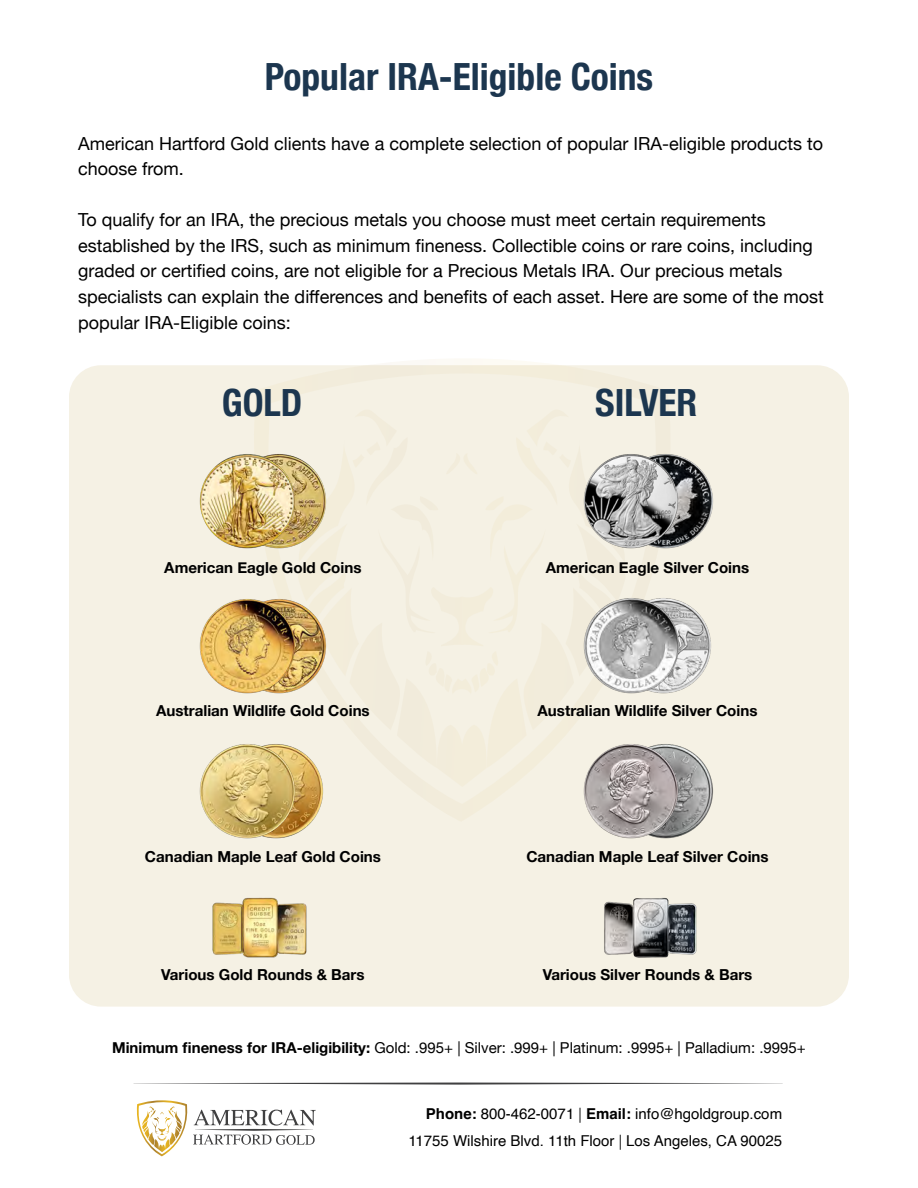
<style>
.page{position:relative;width:918px;height:1188px;background:#fff}
.page>*{position:absolute;margin:0;border:0;box-sizing:border-box;transform-origin:0 0}
.t1{font:700 condensed 37.5px "Helvetica Neue";color:#1c364f}
.t2{font:18px/25.5px "Helvetica Neue";color:#000}
.t3{font:700 15.15px "Helvetica Neue";color:#000}
.t4{font:15px/27px "Helvetica";color:#000;text-align:right}
.t5{font:15px "Helvetica Neue";color:#000}
.s1{font-weight:700}
.s2{font-weight:300}
</style>
<div class="page">
<svg style="left:134px;top:1083px;width:649px;height:2px"></svg>
<svg style="left:136px;top:1100px;width:180px;height:56px"></svg>
<div style="left:69px;top:365px;width:780px;height:642px;background:#f5f1e4;border-radius:32px"></div>
<img style="left:296px;top:457px;width:31px;height:88px">
<img style="left:199px;top:454px;width:97px;height:95px">
<img style="left:296px;top:602px;width:31px;height:88px">
<img style="left:199px;top:598px;width:97px;height:96px">
<img style="left:680px;top:456px;width:33px;height:90px">
<img style="left:583px;top:453px;width:97px;height:96px">
<img style="left:296px;top:748px;width:27px;height:86px">
<img style="left:199px;top:744px;width:97px;height:95px">
<img style="left:680px;top:746px;width:33px;height:90px">
<img style="left:583px;top:744px;width:97px;height:95px">
<img style="left:212px;top:897px;width:95px;height:61px">
<img style="left:604px;top:897px;width:93px;height:61px">
<img style="left:680px;top:601px;width:31px;height:90px">
<img style="left:583px;top:597px;width:97px;height:97px">
<h1 class="t1" style="left:265px;top:46px;width:390px">Popular IRA-Eligible Coins</h1>
<p class="t2" style="left:78px;top:132px;width:746px">American Hartford Gold clients have a complete selection of popular IRA-eligible products to choose from.</p>
<p class="t2" style="left:78px;top:208px;width:747px">To qualify for an IRA, the precious metals you choose must meet certain requirements established by the IRS, such as minimum fineness. Collectible coins or rare coins, including graded or certified coins, are not eligible for a Precious Metals IRA. Our precious metals specialists can explain the differences and benefits of each asset. Here are some of the most popular IRA-Eligible coins:</p>
<h1 class="t1" style="left:222px;top:372px;width:82px">GOLD</h1>
<h1 class="t1" style="left:595px;top:372px;width:104px">SILVER</h1>
<p class="t3" style="left:164px;top:555px;width:199px">American Eagle Gold Coins</p>
<p class="t3" style="left:546px;top:555px;width:205px">American Eagle Silver Coins</p>
<p class="t3" style="left:156px;top:699px;width:215px">Australian Wildlife Gold Coins</p>
<p class="t3" style="left:538px;top:699px;width:221px">Australian Wildlife Silver Coins</p>
<p class="t3" style="left:145px;top:844px;width:238px">Canadian Maple Leaf Gold Coins</p>
<p class="t3" style="left:526px;top:844px;width:244px">Canadian Maple Leaf Silver Coins</p>
<p class="t3" style="left:161px;top:963px;width:205px">Various Gold Rounds &amp; Bars</p>
<p class="t3" style="left:543px;top:963px;width:211px">Various Silver Rounds &amp; Bars</p>
<p class="t5" style="left:112px;top:1037px;width:695px"><span class="s1">Minimum fineness for IRA-eligibility:</span> Gold: .995+ | Silver: .999+ | Platinum: .9995+ | Palladium: .9995+</p>
<p class="t4" style="left:408px;top:1101px;width:375px"><span class="s1">Phone:</span> 800-462-0071 <span class="s2">|</span> <span class="s1">Email:</span> info@hgoldgroup.com<br>11755 Wilshire Blvd. 11th Floor <span class="s2">|</span> Los Angeles, CA 90025</p>
</div>
